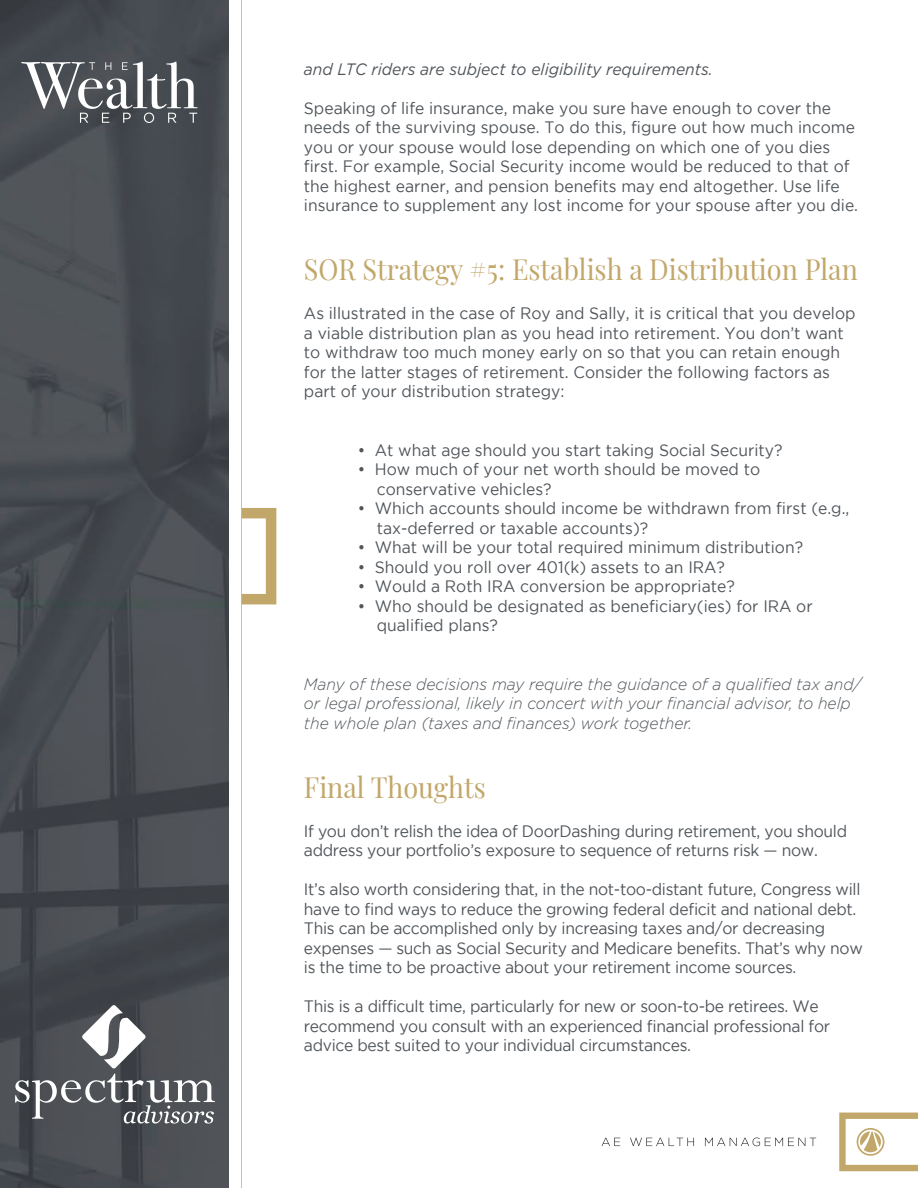
<style>
.page{position:relative;width:918px;height:1188px;background:#fff}
.page>*{position:absolute;margin:0;border:0;box-sizing:border-box;transform-origin:0 0}
.t1{font:28.5px "Playfair Display";color:#c2a76a;scale:.95 1}
.t2{font:16.5px/19.5px "Gotham";color:#50555a;scale:.95 1}
.t3{font:16.5px/19.5px "Gotham";letter-spacing:-.02em;color:#50555a;scale:.95 1}
.t4{font:italic 300 16.5px/19.5px "Gotham";color:#50555a;scale:.95 1}
.t5{font:italic 16.5px "Gotham";color:#50555a;scale:.95 1}
</style>
<div class="page">
<svg style="left:242px;top:508px;width:34px;height:96px"></svg>
<hr style="left:240px;top:0;width:2px;height:1188px;background:#bababa">
<img style="left:0;top:0;width:229px;height:1188px">
<svg style="left:21px;top:61px;width:177px;height:62px"></svg>
<svg style="left:839px;top:1113px;width:79px;height:58px"></svg>
<svg style="left:602px;top:1138px;width:18px;height:8px"></svg>
<svg style="left:630px;top:1138px;width:64px;height:8px"></svg>
<svg style="left:705px;top:1138px;width:111px;height:8px"></svg>
<svg style="left:15px;top:1005px;width:200px;height:119px;background:#636569"></svg>
<p class="t5" style="left:304px;top:58px;width:432px">and LTC riders are subject to eligibility requirements.</p>
<p class="t2" style="left:304px;top:98px;width:585px">Speaking of life insurance, make you sure have enough to cover the needs of the surviving spouse. To do this, figure out how much income you or your spouse would lose depending on which one of you dies first. For example, Social Security income would be reduced to that of the highest earner, and pension benefits may end altogether. Use life insurance to supplement any lost income for your spouse after you die.</p>
<h1 class="t1" style="left:304px;top:247px;width:585px">SOR Strategy #5: Establish a Distribution Plan</h1>
<p class="t2" style="left:304px;top:303px;width:582px">As illustrated in the case of Roy and Sally, it is critical that you develop a viable distribution plan as you head into retirement. You don’t want to withdraw too much money early on so that you can retain enough for the latter stages of retirement. Consider the following factors as part of your distribution strategy:</p>
<p class="t2" style="left:358px;top:440px;width:448px">• At what age should you start taking Social Security?</p>
<p class="t2" style="left:377px;top:459px;width:405px;text-indent:-19px">• How much of your net worth should be moved to conservative vehicles?</p>
<p class="t2" style="left:377px;top:498px;width:499px;text-indent:-19px">• Which accounts should income be withdrawn from first (e.g., tax-deferred or taxable accounts)?</p>
<p class="t2" style="left:358px;top:537px;width:470px">• What will be your total required minimum distribution?</p>
<p class="t2" style="left:358px;top:557px;width:388px">• Should you roll over 401(k) assets to an IRA?</p>
<p class="t2" style="left:358px;top:576px;width:398px">• Would a Roth IRA conversion be appropriate?</p>
<p class="t2" style="left:377px;top:596px;width:460px;text-indent:-19px">• Who should be designated as beneficiary(ies) for IRA or qualified plans?</p>
<p class="t4" style="left:304px;top:674px;width:588px">Many of these decisions may require the guidance of a qualified tax and/ or legal professional, likely in concert with your financial advisor, to help the whole plan (taxes and finances) work together.</p>
<h1 class="t1" style="left:304px;top:765px;width:193px">Final Thoughts</h1>
<p class="t3" style="left:304px;top:821px;width:573px">If you don’t relish the idea of DoorDashing during retirement, you should address your portfolio’s exposure to sequence of returns risk — now.</p>
<p class="t3" style="left:304px;top:879px;width:590px">It’s also worth considering that, in the not-too-distant future, Congress will have to find ways to reduce the growing federal deficit and national debt.<br>This can be accomplished only by increasing taxes and/or decreasing expenses — such as Social Security and Medicare benefits. That’s why now is the time to be proactive about your retirement income sources.</p>
<p class="t3" style="left:304px;top:996px;width:555px">This is a difficult time, particularly for new or soon-to-be retirees. We recommend you consult with an experienced financial professional for advice best suited to your individual circumstances.</p>
</div>
